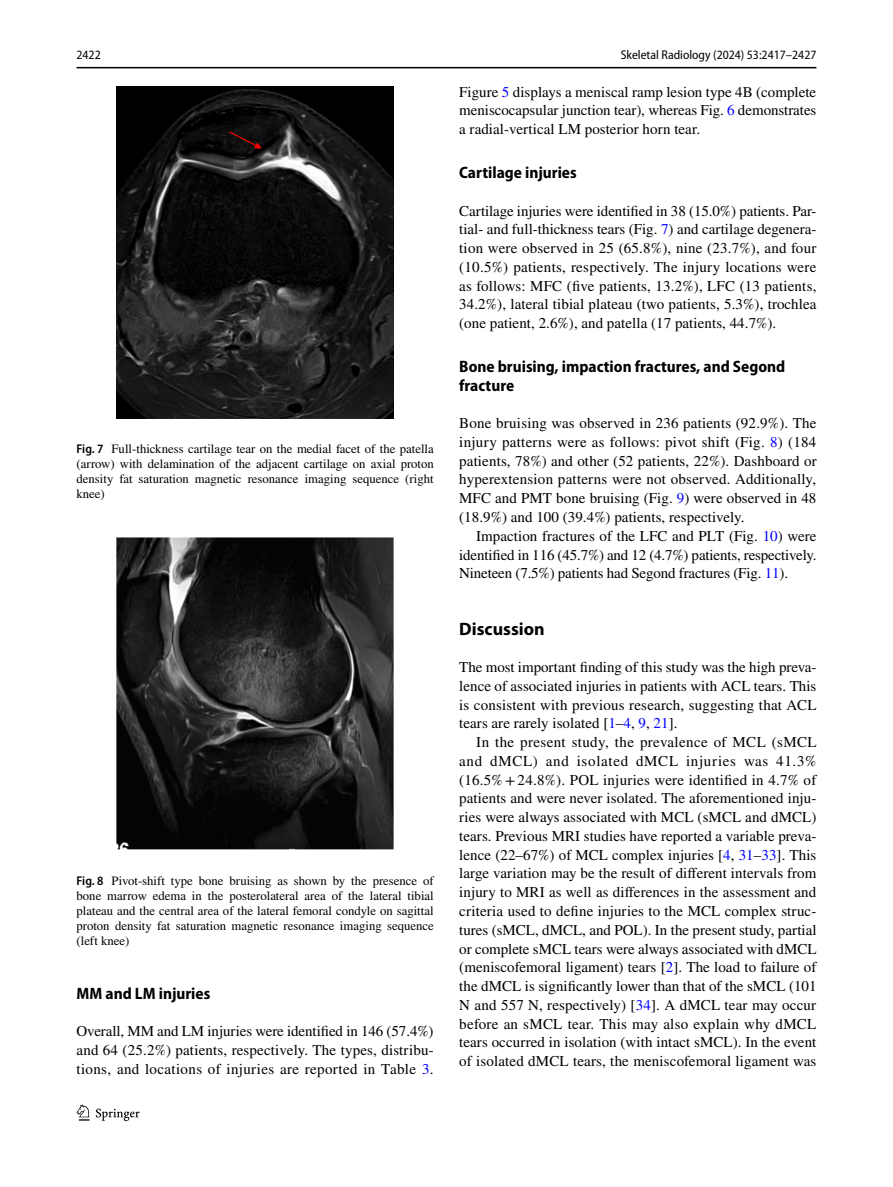
<style>
.page{position:relative;width:893px;height:1187px;background:#fff}
.page>*{position:absolute;margin:0;border:0;box-sizing:border-box;transform-origin:0 0}
.t1{font:700 18px "Myriad Pro";color:#000}
.t2{font:700 semi-condensed 16.5px/18.8px "Myriad Pro";color:#000}
.t3{font:15px/18.8px "STIX";letter-spacing:.005em;color:#000;text-align:justify}
.t4{font:12.75px/15px "STIX";color:#000;text-align:justify}
.t5{font:semi-condensed 12.75px "Myriad Pro";color:#000}
.s1{font-family:"Myriad Pro";font-weight:600;font-stretch:semi-condensed}
.s2{color:#00f}
</style>
<div class="page">
<hr style="left:77px;top:67px;width:739px;height:1px;background:#000">
<svg style="left:77px;top:1104px;width:12px;height:16px"></svg>
<svg style="left:96px;top:1108px;width:44px;height:12px"></svg>
<img style="left:117px;top:87px;width:276px;height:331px">
<svg style="left:229px;top:131px;width:33px;height:17px"></svg>
<img style="left:117px;top:537px;width:276px;height:312px">
<p class="t5" style="left:77px;top:48px;width:26px">2422</p>
<p class="t5" style="left:621px;top:48px;width:197px">Skeletal Radiology (2024) 53:2417–2427</p>
<p class="t4" style="left:77px;top:442px;width:359px"><span class="s1">Fig. 7</span> Full-thickness cartilage tear on the medial facet of the patella (arrow) with delamination of the adjacent cartilage on axial proton density fat saturation magnetic resonance imaging sequence (right knee)</p>
<p class="t4" style="left:77px;top:874px;width:359px"><span class="s1">Fig. 8</span> Pivot-shift type bone bruising as shown by the presence of bone marrow edema in the posterolateral area of the lateral tibial plateau and the central area of the lateral femoral condyle on sagittal proton density fat saturation magnetic resonance imaging sequence (left knee)</p>
<p class="t2" style="left:77px;top:983px;width:135px">MM and LM injuries</p>
<p class="t3" style="left:77px;top:1022px;width:359px">Overall, MM and LM injuries were identified in 146 (57.4%) and 64 (25.2%) patients, respectively. The types, distribu&shy;tions, and locations of injuries are reported in Table <span class="s2">3</span>.</p>
<p class="t3" style="left:459px;top:83px;width:359px">Figure <span class="s2">5</span> displays a meniscal ramp lesion type 4B (complete meniscocapsular junction tear), whereas Fig. <span class="s2">6</span> demonstrates a radial-vertical LM posterior horn tear.</p>
<p class="t2" style="left:459px;top:163px;width:119px">Cartilage injuries</p>
<p class="t3" style="left:459px;top:202px;width:359px">Cartilage injuries were identified in 38 (15.0%) patients. Par&shy;tial- and full-thickness tears (Fig. <span class="s2">7</span>) and cartilage degenera&shy;tion were observed in 25 (65.8%), nine (23.7%), and four (10.5%) patients, respectively. The injury locations were as follows: MFC (five patients, 13.2%), LFC (13 patients, 34.2%), lateral tibial plateau (two patients, 5.3%), trochlea (one patient, 2.6%), and patella (17 patients, 44.7%).</p>
<p class="t2" style="left:459px;top:357px;width:328px">Bone bruising, impaction fractures, and Segond fracture</p>
<p class="t3" style="left:459px;top:415px;width:359px">Bone bruising was observed in 236 patients (92.9%). The injury patterns were as follows: pivot shift (Fig. <span class="s2">8</span>) (184 patients, 78%) and other (52 patients, 22%). Dashboard or hyperextension patterns were not observed. Additionally, MFC and PMT bone bruising (Fig. <span class="s2">9</span>) were observed in 48 (18.9%) and 100 (39.4%) patients, respectively.</p>
<p class="t3" style="left:459px;top:527px;width:359px;text-indent:17px">Impaction fractures of the LFC and PLT (Fig. <span class="s2">10</span>) were identified in 116 (45.7%) and 12 (4.7%) patients, respectively.<br>Nineteen (7.5%) patients had Segond fractures (Fig. <span class="s2">11</span>).</p>
<p class="t1" style="left:459px;top:616px;width:87px">Discussion</p>
<p class="t3" style="left:459px;top:658px;width:359px">The most important finding of this study was the high preva&shy;lence of associated injuries in patients with ACL tears. This is consistent with previous research, suggesting that ACL tears are rarely isolated [<span class="s2">1</span>–<span class="s2">4</span>, <span class="s2">9</span>, <span class="s2">21</span>].</p>
<p class="t3" style="left:459px;top:733px;width:359px;text-indent:17px">In the present study, the prevalence of MCL (sMCL and dMCL) and isolated dMCL injuries was 41.3% (16.5% +24.8%). POL injuries were identified in 4.7% of patients and were never isolated. The aforementioned inju&shy;ries were always associated with MCL (sMCL and dMCL) tears. Previous MRI studies have reported a variable preva&shy;lence (22–67%) of MCL complex injuries [<span class="s2">4</span>, <span class="s2">31</span>–<span class="s2">33</span>]. This large variation may be the result of different intervals from injury to MRI as well as differences in the assessment and criteria used to define injuries to the MCL complex struc&shy;tures (sMCL, dMCL, and POL). In the present study, partial or complete sMCL tears were always associated with dMCL (meniscofemoral ligament) tears [<span class="s2">2</span>]. The load to failure of the dMCL is significantly lower than that of the sMCL (101<br>N and 557 N, respectively) [<span class="s2">34</span>]. A dMCL tear may occur before an sMCL tear. This may also explain why dMCL tears occurred in isolation (with intact sMCL). In the event of isolated dMCL tears, the meniscofemoral ligament was</p>
</div>
